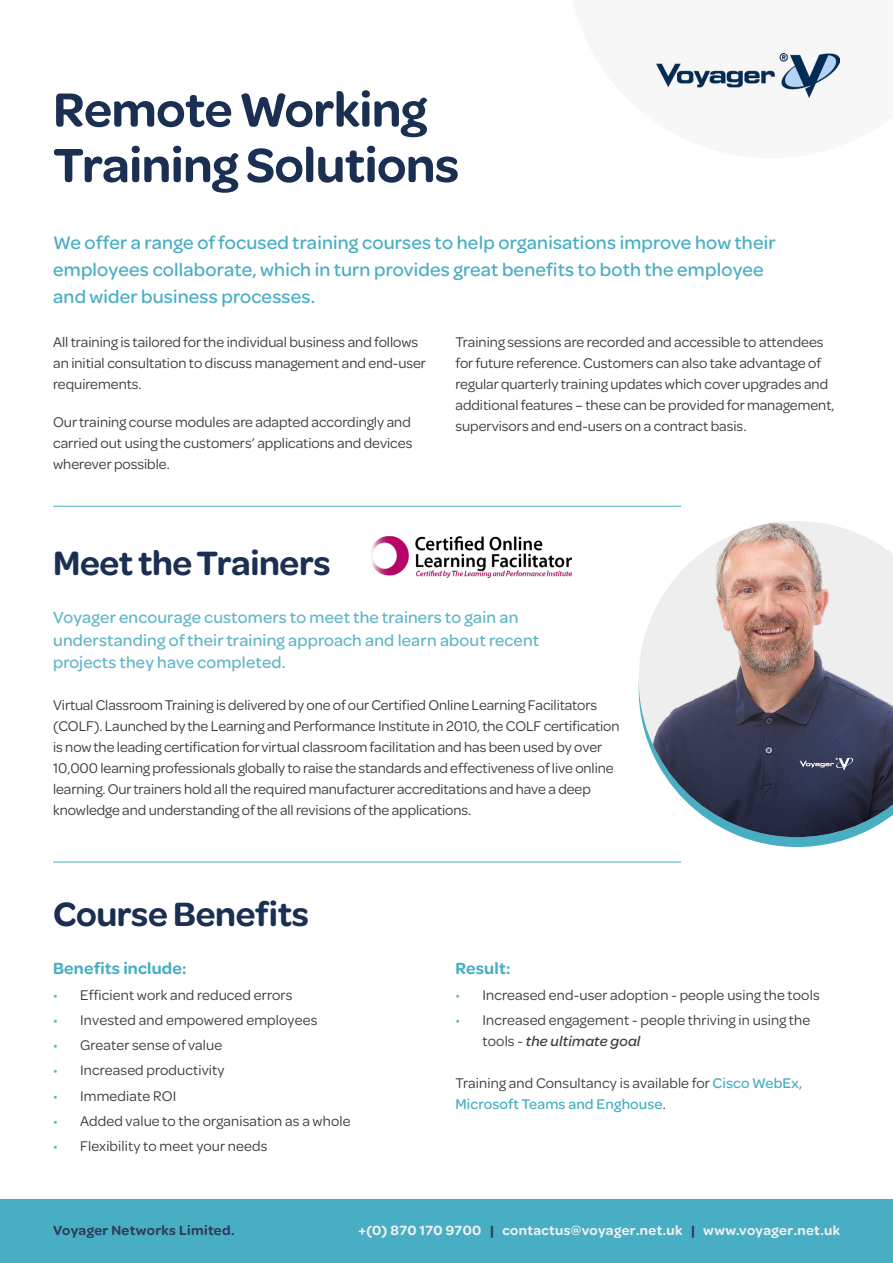
<style>
.page{position:relative;width:893px;height:1263px;background:#fff}
.page>*{position:absolute;margin:0;border:0;box-sizing:border-box;transform-origin:0 0}
.t1{font:600 51px/55.5px "Omnes";letter-spacing:-.01em;color:#1b2f52}
.t2{font:600 36px "Omnes";letter-spacing:-.01em;color:#1b2f52}
.t3{font:500 19.5px/27px "Omnes";letter-spacing:.01em;color:#48aec3}
.t4{font:500 17.25px/22.5px "Omnes";letter-spacing:.01em;color:#64b6c9}
.t5{font:600 17.25px "Omnes";letter-spacing:.01em;color:#48aec3}
.t6{font:15px/21px "Omnes";color:#3c3c3b}
.t7{font:600 14.25px "Omnes";letter-spacing:.025em;color:#f0f0f0}
.t8{font:600 14.25px "Omnes";letter-spacing:.025em;color:#2e3b5d}
.s1{color:#64b6c9}
.s2{font-weight:500;font-style:italic}
.s3{font-weight:500;color:#48aec3}
.s4{color:#2e3b5d}
</style>
<div class="page">
<div style="left:0;top:1200px;width:893px;height:63px;background:#48aec3"></div>
<hr style="left:53px;top:506px;width:628px;height:1px;background:#48aec3">
<hr style="left:53px;top:862px;width:628px;height:1px;background:#48aec3">
<img style="left:657px;top:53px;width:183px;height:45px">
<img style="left:371px;top:536px;width:201px;height:41px">
<svg style="left:742px;top:837px;width:111px;height:10px"></svg>
<img style="left:639px;top:521px;width:254px;height:316px">
<h1 class="t1" style="left:53px;top:79px;width:408px">Remote Working<br>Training Solutions</h1>
<h3 class="t3" style="left:53px;top:228px;width:724px">We offer a range of focused training courses to help organisations improve how their employees collaborate, which in turn provides great benefits to both the employee and wider business processes.</h3>
<p class="t6" style="left:53px;top:330px;width:374px">All training is tailored for the individual business and follows an initial consultation to discuss management and end-user requirements.</p>
<p class="t6" style="left:53px;top:410px;width:361px;text-align:justify">Our training course modules are adapted accordingly and carried out using the customers’ applications and devices wherever possible.</p>
<p class="t6" style="left:455px;top:330px;width:381px">Training sessions are recorded and accessible to attendees for future reference. Customers can also take advantage of regular quarterly training updates which cover upgrades and additional features – these can be provided for management, supervisors and end-users on a contract basis.</p>
<h2 class="t2" style="left:53px;top:538px;width:279px">Meet the Trainers</h2>
<p class="t4" style="left:53px;top:605px;width:488px">Voyager encourage customers to meet the trainers to gain an understanding of their training approach and learn about recent projects they have completed.</p>
<p class="t6" style="left:53px;top:694px;width:568px">Virtual Classroom Training is delivered by one of our Certified Online Learning Facilitators (COLF). Launched by the Learning and Performance Institute in 2010, the COLF certification is now the leading certification for virtual classroom facilitation and has been used by over 10,000 learning professionals globally to raise the standards and effectiveness of live online learning. Our trainers hold all the required manufacturer accreditations and have a deep knowledge and understanding of the all revisions of the applications.</p>
<h2 class="t2" style="left:53px;top:888px;width:257px">Course Benefits</h2>
<p class="t5" style="left:53px;top:957px;width:135px">Benefits include:</p>
<p class="t6" style="left:53px;top:983px;width:241px"><span class="s1">•</span> Efficient work and reduced errors</p>
<p class="t6" style="left:53px;top:1008px;width:266px"><span class="s1">•</span> Invested and empowered employees</p>
<p class="t6" style="left:53px;top:1034px;width:171px"><span class="s1">•</span> Greater sense of value</p>
<p class="t6" style="left:53px;top:1059px;width:173px"><span class="s1">•</span> Increased productivity</p>
<p class="t6" style="left:53px;top:1084px;width:125px"><span class="s1">•</span> Immediate ROI</p>
<p class="t6" style="left:53px;top:1109px;width:299px"><span class="s1">•</span> Added value to the organisation as a whole</p>
<p class="t6" style="left:53px;top:1135px;width:216px"><span class="s1">•</span> Flexibility to meet your needs</p>
<p class="t5" style="left:455px;top:957px;width:57px">Result:</p>
<p class="t6" style="left:455px;top:983px;width:366px"><span class="s1">•</span> Increased end-user adoption - people using the tools</p>
<p class="t6" style="left:482px;top:1008px;width:329px;text-indent:-27px"><span class="s1">•</span> Increased engagement - people thriving in using the tools - <span class="s2">the ultimate goal</span></p>
<p class="t6" style="left:455px;top:1072px;width:348px">Training and Consultancy is available for <span class="s3">Cisco WebEx,<br>Microsoft Teams and Enghouse</span>.</p>
<p class="t8" style="left:53px;top:1220px;width:183px">Voyager Networks Limited.</p>
<p class="t7" style="left:358px;top:1220px;width:483px">+(0) 870 170 9700 <span class="s4">|</span> contactus@voyager.net.uk <span class="s4">|</span> www.voyager.net.uk</p>
</div>
